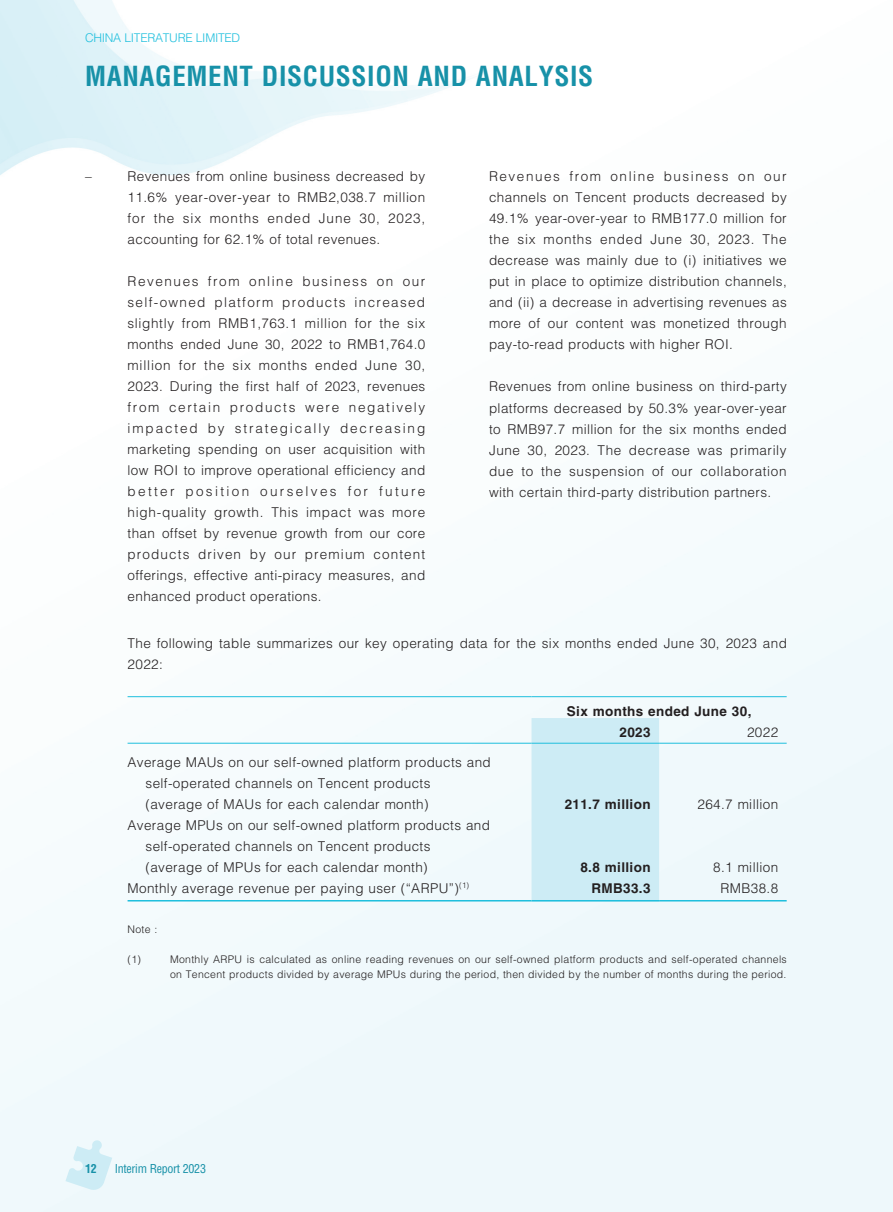
<style>
.page{position:relative;width:893px;height:1212px;background:#fff}
.page>*{position:absolute;margin:0;border:0;box-sizing:border-box;transform-origin:0 0}
.t1{font:700 condensed 27px "Helvetica LT Std";letter-spacing:.025em;color:#1791a8}
.t2{font:300 13.5px/21px "Helvetica LT Std";letter-spacing:.03em;color:#231f20;text-align:justify}
.t3{font:700 13.5px/21px "Helvetica LT Std";letter-spacing:.03em;color:#231f20}
.t4{font:300 12px "Helvetica LT Std";letter-spacing:-.02em;color:#1ebfdd}
.t5{font:condensed 12px "Helvetica LT Std";letter-spacing:-.025em;color:#1791a8}
.t6{font:700 condensed 12px "Helvetica LT Std";color:#1791a8}
.t7{font:300 10.5px/15px "Helvetica LT Std";letter-spacing:.03em;color:#231f20}
</style>
<div class="page">
<svg style="left:65px;top:1139px;width:47px;height:52px"></svg>
<div style="left:531px;top:718px;width:128px;height:182px;background:#cdecf5"></div>
<hr style="left:128px;top:696px;width:403px;height:1px;background:#1ebfdd">
<hr style="left:531px;top:696px;width:256px;height:1px;background:#1ebfdd">
<hr style="left:128px;top:743px;width:403px;height:1px;background:#1ebfdd">
<hr style="left:531px;top:743px;width:128px;height:1px;background:#1ebfdd">
<hr style="left:659px;top:743px;width:128px;height:1px;background:#1ebfdd">
<hr style="left:128px;top:900px;width:403px;height:1px;background:#1ebfdd">
<hr style="left:531px;top:900px;width:128px;height:1px;background:#1ebfdd">
<hr style="left:659px;top:900px;width:128px;height:1px;background:#1ebfdd">
<p class="t4" style="left:85px;top:30px;width:157px">CHINA LITERATURE LIMITED</p>
<h1 class="t1" style="left:85px;top:60px;width:510px">MANAGEMENT DISCUSSION AND ANALYSIS</h1>
<p class="t2" style="left:85px;top:166px;width:8px">–</p>
<p class="t2" style="left:128px;top:166px;width:299px">Revenues from online business decreased by 11.6% year-over-year to RMB2,038.7 million for the six months ended June 30, 2023, accounting for 62.1% of total revenues.</p>
<p class="t2" style="left:128px;top:271px;width:299px">Revenues from online business on our self-owned platform products increased slightly from RMB1,763.1 million for the six months ended June 30, 2022 to RMB1,764.0 million for the six months ended June 30, 2023. During the first half of 2023, revenues from certain products were negatively impacted by strategically decreasing marketing spending on user acquisition with low ROI to improve operational efficiency and better position ourselves for future high-quality growth. This impact was more than offset by revenue growth from our core products driven by our premium content offerings, effective anti-piracy measures, and enhanced product operations.</p>
<p class="t2" style="left:489px;top:166px;width:299px">Revenues from online business on our channels on Tencent products decreased by 49.1% year-over-year to RMB177.0 million for the six months ended June 30, 2023. The decrease was mainly due to (i) initiatives we put in place to optimize distribution channels, and (ii) a decrease in advertising revenues as more of our content was monetized through pay-to-read products with higher ROI.</p>
<p class="t2" style="left:489px;top:376px;width:299px">Revenues from online business on third-party platforms decreased by 50.3% year-over-year to RMB97.7 million for the six months ended June 30, 2023. The decrease was primarily due to the suspension of our collaboration with certain third-party distribution partners.</p>
<p class="t2" style="left:128px;top:633px;width:661px">The following table summarizes our key operating data for the six months ended June 30, 2023 and<br>2022:</p>
<p class="t3" style="left:619px;top:700px;width:134px;text-indent:-53px">Six months ended June 30,<br>2023</p>
<p class="t2" style="left:747px;top:721px;width:33px">2022</p>
<p class="t2" style="left:146px;top:751px;width:347px;text-align:left;text-indent:-18px">Average MAUs on our self-owned platform products and self-operated channels on Tencent products<br>(average of MAUs for each calendar month)</p>
<p class="t2" style="left:146px;top:814px;width:346px;text-align:left;text-indent:-18px">Average MPUs on our self-owned platform products and self-operated channels on Tencent products (average of MPUs for each calendar month)</p>
<p class="t3" style="left:565px;top:793px;width:87px">211.7 million</p>
<p class="t2" style="left:697px;top:793px;width:82px">264.7 million</p>
<p class="t3" style="left:580px;top:856px;width:72px">8.8 million</p>
<p class="t2" style="left:713px;top:856px;width:66px">8.1 million</p>
<p class="t2" style="left:128px;top:877px;width:343px">Monthly average revenue per paying user (“ARPU”)<sup>(1)</sup></p>
<p class="t3" style="left:591px;top:877px;width:61px">RMB33.3</p>
<p class="t2" style="left:720px;top:877px;width:59px">RMB38.8</p>
<p class="t7" style="left:128px;top:922px;width:31px">Note :</p>
<p class="t7" style="left:128px;top:952px;width:15px">(1)</p>
<p class="t7" style="left:170px;top:952px;width:618px">Monthly ARPU is calculated as online reading revenues on our self-owned platform products and self-operated channels on Tencent products divided by average MPUs during the period, then divided by the number of months during the period.</p>
<p class="t6" style="left:85px;top:1161px;width:13px">12</p>
<p class="t5" style="left:115px;top:1161px;width:93px">Interim Report 2023</p>
</div>
